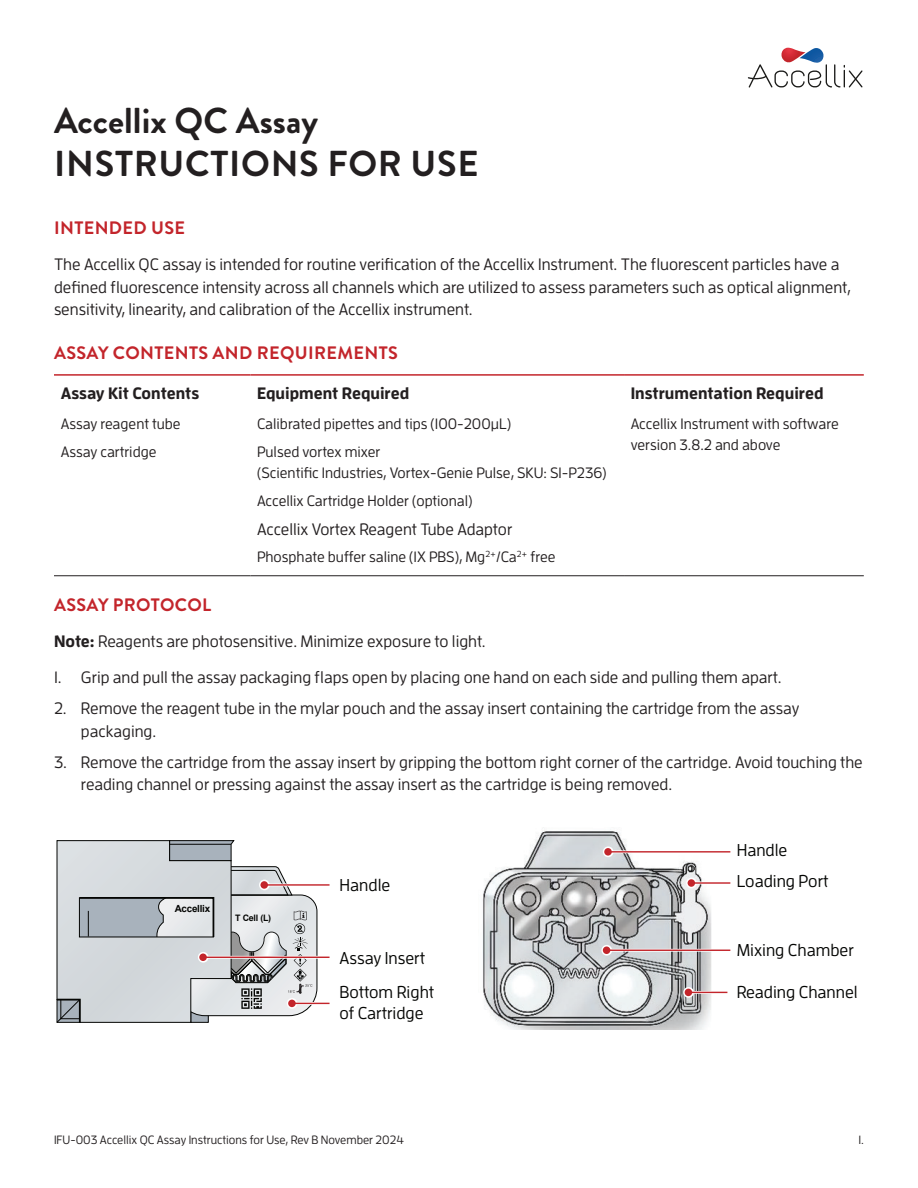
<style>
.page{position:relative;width:918px;height:1188px;background:#fff}
.page>*{position:absolute;margin:0;border:0;box-sizing:border-box;transform-origin:0 0}
.t1{font:700 36px/43.2px "Brandon Grotesque";letter-spacing:.02em;color:#231f20}
.t2{font:700 18px "Brandon Grotesque";letter-spacing:.02em;color:#c3252b}
.t3{font:500 17.1px/34.3px "Enzo OT";color:#040503}
.t4{font:500 16.5px/22.5px "Enzo OT";color:#231f20}
.t5{font:700 16.5px "Enzo OT";color:#231f20}
.t6{font:500 15px/27.8px "Enzo OT";color:#231f20}
.t7{font:500 12px "Enzo OT";color:#231f20}
.t8{font:700 9.75px "Arial";letter-spacing:-.025em;color:#040503}
.t9{font:700 8.85px "Arial";color:#040503}
.s1{font-weight:700}
</style>
<div class="page">
<svg style="left:748px;top:48px;width:115px;height:40px"></svg>
<hr style="left:54px;top:374px;width:196px;height:2px;background:#c3252b">
<hr style="left:250px;top:374px;width:374px;height:2px;background:#c3252b">
<hr style="left:624px;top:374px;width:240px;height:2px;background:#c3252b">
<hr style="left:54px;top:575px;width:196px;height:1px;background:#231f20">
<hr style="left:250px;top:575px;width:374px;height:1px;background:#231f20">
<hr style="left:624px;top:575px;width:240px;height:1px;background:#231f20">
<svg style="left:56px;top:840px;width:262px;height:183px;background:#caced1"></svg>
<img style="left:482px;top:830px;width:229px;height:200px">
<svg style="left:259px;top:880px;width:11px;height:10px"></svg>
<hr style="left:292px;top:1002px;width:38px;height:3px;background:#fff">
<svg style="left:287px;top:998px;width:10px;height:11px"></svg>
<hr style="left:688px;top:991px;width:39px;height:3px;background:#fff">
<svg style="left:683px;top:987px;width:11px;height:11px"></svg>
<svg style="left:686px;top:878px;width:11px;height:10px"></svg>
<hr style="left:607px;top:949px;width:122px;height:3px;background:#fff">
<svg style="left:601px;top:945px;width:11px;height:11px"></svg>
<hr style="left:608px;top:850px;width:122px;height:3px;background:#fff">
<svg style="left:603px;top:846px;width:11px;height:11px"></svg>
<hr style="left:203px;top:956px;width:127px;height:3px;background:#fff">
<svg style="left:198px;top:952px;width:11px;height:11px"></svg>
<hr style="left:688px;top:992px;width:39px;height:1px;background:#c3252b">
<div style="left:685px;top:989px;width:7px;height:7px;background:#c3252b;border-radius:50%"></div>
<hr style="left:691px;top:882px;width:39px;height:2px;background:#c3252b">
<div style="left:688px;top:879px;width:7px;height:8px;background:#c3252b;border-radius:50%"></div>
<hr style="left:606px;top:950px;width:124px;height:1px;background:#c3252b">
<div style="left:603px;top:947px;width:7px;height:7px;background:#c3252b;border-radius:50%"></div>
<hr style="left:608px;top:851px;width:122px;height:2px;background:#c3252b">
<div style="left:604px;top:848px;width:8px;height:8px;background:#c3252b;border-radius:50%"></div>
<hr style="left:264px;top:884px;width:66px;height:2px;background:#c3252b">
<div style="left:260px;top:881px;width:8px;height:8px;background:#c3252b;border-radius:50%"></div>
<hr style="left:292px;top:1003px;width:38px;height:1px;background:#c3252b">
<div style="left:288px;top:1000px;width:8px;height:7px;background:#c3252b;border-radius:50%"></div>
<hr style="left:203px;top:957px;width:127px;height:1px;background:#c3252b">
<div style="left:199px;top:954px;width:8px;height:7px;background:#c3252b;border-radius:50%"></div>
<h1 class="t1" style="left:54px;top:100px;width:426px">Accellix QC Assay<br>INSTRUCTIONS FOR USE</h1>
<p class="t2" style="left:54px;top:215px;width:133px">INTENDED USE</p>
<p class="t4" style="left:54px;top:253px;width:798px">The Accellix QC assay is intended for routine verification of the Accellix Instrument. The fluorescent particles have a defined fluorescence intensity across all channels which are utilized to assess parameters such as optical alignment, sensitivity, linearity, and calibration of the Accellix instrument.</p>
<p class="t2" style="left:54px;top:341px;width:345px">ASSAY CONTENTS AND REQUIREMENTS</p>
<p class="t5" style="left:61px;top:383px;width:140px">Assay Kit Contents</p>
<p class="t5" style="left:257px;top:383px;width:154px">Equipment Required</p>
<p class="t5" style="left:631px;top:383px;width:194px">Instrumentation Required</p>
<p class="t6" style="left:61px;top:410px;width:121px">Assay reagent tube<br>Assay cartridge</p>
<p class="t6" style="left:257px;top:410px;width:255px">Calibrated pipettes and tips (100-200µL)<br>Pulsed vortex mixer</p>
<p class="t6" style="left:257px;top:459px;width:351px">(Scientific Industries, Vortex-Genie Pulse, SKU: SI-P236)<br>Accellix Cartridge Holder (optional)</p>
<p class="t4" style="left:257px;top:518px;width:257px">Accellix Vortex Reagent Tube Adaptor</p>
<p class="t6" style="left:631px;top:413px;width:210px;line-height:21px">Accellix Instrument with software version 3.8.2 and above</p>
<p class="t6" style="left:257px;top:542px;width:300px">Phosphate buffer saline (1X PBS), Mg<sup>2+</sup>/Ca<sup>2+</sup> free</p>
<p class="t2" style="left:54px;top:592px;width:159px">ASSAY PROTOCOL</p>
<p class="t4" style="left:54px;top:630px;width:433px"><span class="s1">Note:</span> Reagents are photosensitive. Minimize exposure to light.</p>
<p class="t4" style="left:54px;top:666px;width:729px">1. Grip and pull the assay packaging flaps open by placing one hand on each side and pulling them apart.</p>
<p class="t4" style="left:81px;top:697px;width:720px;text-indent:-27px">2. Remove the reagent tube in the mylar pouch and the assay insert containing the cartridge from the assay packaging.</p>
<p class="t4" style="left:81px;top:750px;width:783px;text-indent:-27px">3. Remove the cartridge from the assay insert by gripping the bottom right corner of the cartridge. Avoid touching the reading channel or pressing against the assay insert as the cartridge is being removed.</p>
<p class="t8" style="left:175px;top:902px;width:37px">Accellix</p>
<p class="t9" style="left:235px;top:912px;width:38px">T Cell (L)</p>
<p class="t3" style="left:340px;top:867px;width:52px">Handle</p>
<p class="t3" style="left:340px;top:940px;width:96px">Assay Insert<br>Bottom Right</p>
<p class="t3" style="left:340px;top:995px;width:86px">of Cartridge</p>
<p class="t3" style="left:737px;top:833px;width:52px">Handle</p>
<p class="t3" style="left:737px;top:863px;width:93px">Loading Port</p>
<p class="t3" style="left:737px;top:933px;width:119px">Mixing Chamber</p>
<p class="t3" style="left:737px;top:975px;width:123px">Reading Channel</p>
<p class="t7" style="left:54px;top:1133px;width:352px">IFU-003 Accellix QC Assay Instructions for Use, Rev B November 2024</p>
<p class="t7" style="left:858px;top:1133px;width:7px">1.</p>
</div>
